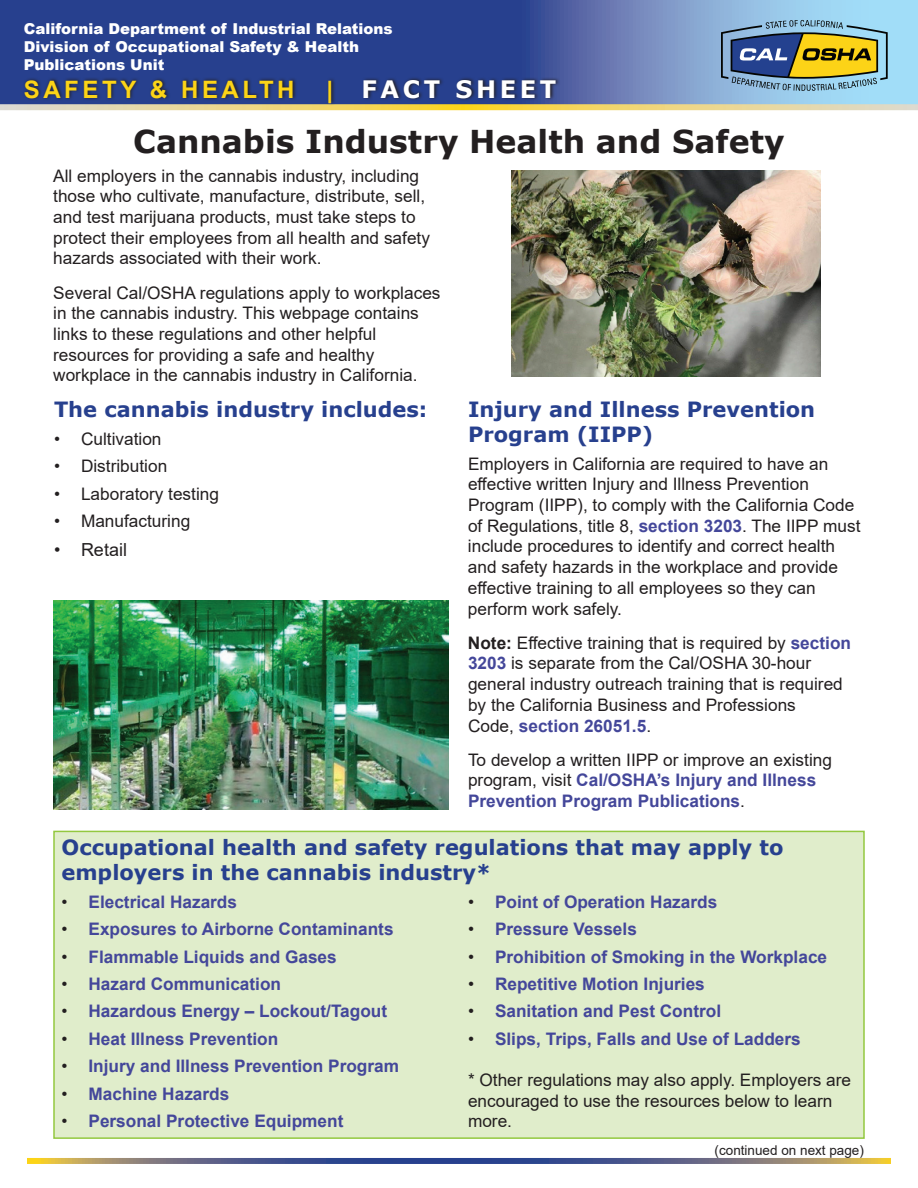
<style>
.page{position:relative;width:918px;height:1188px;background:#fff}
.page>*{position:absolute;margin:0;border:0;box-sizing:border-box;transform-origin:0 0}
.Title_of_fact_sheet{font:700 31.5px "Verdana";color:#231f20}
.t1{font:700 24px "Arial";letter-spacing:.15em;color:#fcd417}
.t2{font:700 24px "Verdana";letter-spacing:.15em;color:#fff}
.Header__top___H2{font:700 21px/25.2px "Verdana";color:#27408e}
.t3{font:18px "Arial";color:#231f20}
.Header__top___H2-2{font:17.25px/20.7px "Arial";color:#231f20}
.t4{font:700 17.25px/20.7px "Arial";color:#44479a}
.t5{font:900 15px/18px "Arial";color:#fff}
.t6{font:13.5px "Arial";color:#231f20}
.s1{font-family:"Arial";color:#fcd417}
.s2{font-weight:700;color:#44479a}
.s3{font-weight:700}
.s4{font-weight:400;color:#231f20}
</style>
<div class="page">
<svg style="left:0;top:0;width:918px;height:110px;background:#526ba4"></svg>
<svg style="left:721px;top:20px;width:167px;height:71px;background:#859687"></svg>
<svg style="left:22px;top:77px;width:539px;height:29px;background:#334377"></svg>
<svg style="left:27px;top:1158px;width:864px;height:6px;background:#696b7e"></svg>
<img style="left:512px;top:171px;width:308px;height:205px">
<img style="left:53px;top:600px;width:395px;height:210px">
<div style="left:54px;top:831px;width:810px;height:307px;background:#e0edcb"></div>
<div style="left:53px;top:831px;width:812px;height:308px;border:2px solid #93c83f"></div>
<p class="t5" style="left:24px;top:20px;width:370px">California Department of Industrial Relations<br>Division of Occupational Safety &amp; Health<br>Publications Unit</p>
<p class="t1" style="left:24px;top:72px;width:272px">SAFETY &amp; HEALTH</p>
<p class="t2" style="left:326px;top:72px;width:231px"><span class="s1">|</span> FACT SHEET</p>
<h1 class="Title_of_fact_sheet" style="left:133px;top:119px;width:653px">Cannabis Industry Health and Safety</h1>
<p class="Header__top___H2-2" style="left:53px;top:165px;width:378px">All employers in the cannabis industry, including those who cultivate, manufacture, distribute, sell, and test marijuana products, must take steps to protect their employees from all health and safety hazards associated with their work.</p>
<p class="Header__top___H2-2" style="left:53px;top:282px;width:389px">Several Cal/OSHA regulations apply to workplaces in the cannabis industry. This webpage contains links to these regulations and other helpful resources for providing a safe and healthy workplace in the cannabis industry in California.</p>
<h2 class="Header__top___H2" style="left:468px;top:396px;width:349px">Injury and Illness Prevention<br>Program (IIPP)</h2>
<p class="Header__top___H2-2" style="left:468px;top:453px;width:394px">Employers in California are required to have an effective written Injury and Illness Prevention Program (IIPP), to comply with the California Code of Regulations, title 8, <span class="s2">section 3203</span>. The IIPP must include procedures to identify and correct health and safety hazards in the workplace and provide effective training to all employees so they can perform work safely.</p>
<p class="Header__top___H2-2" style="left:468px;top:632px;width:385px"><span class="s3">Note:</span> Effective training that is required by <span class="s2">section 3203</span> is separate from the Cal/OSHA 30-hour general industry outreach training that is required by the California Business and Professions<br>Code, <span class="s2">section 26051.5</span>.</p>
<p class="t4" style="left:468px;top:750px;width:366px"><span class="s4">To develop a written IIPP or improve an existing program, visit</span> Cal/OSHA’s Injury and Illness<br>Prevention Program Publications<span class="s4">.</span></p>
<h2 class="Header__top___H2" style="left:62px;top:834px;width:723px">Occupational health and safety regulations that may apply to employers in the cannabis industry*</h2>
<p class="t4" style="left:62px;top:891px;width:177px"><span class="s4">•</span> Electrical Hazards</p>
<p class="t4" style="left:62px;top:919px;width:334px"><span class="s4">•</span> Exposures to Airborne Contaminants</p>
<p class="t4" style="left:62px;top:946px;width:277px"><span class="s4">•</span> Flammable Liquids and Gases</p>
<p class="t4" style="left:62px;top:974px;width:221px"><span class="s4">•</span> Hazard Communication</p>
<p class="t4" style="left:62px;top:1001px;width:327px"><span class="s4">•</span> Hazardous Energy – Lockout/Tagout</p>
<p class="t4" style="left:62px;top:1029px;width:218px"><span class="s4">•</span> Heat Illness Prevention</p>
<p class="t4" style="left:62px;top:1056px;width:339px"><span class="s4">•</span> Injury and Illness Prevention Program</p>
<p class="t4" style="left:62px;top:1084px;width:169px"><span class="s4">•</span> Machine Hazards</p>
<p class="t4" style="left:62px;top:1111px;width:283px"><span class="s4">•</span> Personal Protective Equipment</p>
<h2 class="Header__top___H2" style="left:54px;top:397px;width:375px">The cannabis industry includes:</h2>
<p class="Header__top___H2-2" style="left:54px;top:428px;width:109px">• Cultivation</p>
<p class="Header__top___H2-2" style="left:54px;top:456px;width:115px">• Distribution</p>
<p class="Header__top___H2-2" style="left:54px;top:483px;width:167px">• Laboratory testing</p>
<p class="Header__top___H2-2" style="left:54px;top:511px;width:138px">• Manufacturing</p>
<p class="t3" style="left:54px;top:537px;width:75px">• Retail</p>
<p class="t4" style="left:468px;top:891px;width:251px"><span class="s4">•</span> Point of Operation Hazards</p>
<p class="t4" style="left:468px;top:919px;width:170px"><span class="s4">•</span> Pressure Vessels</p>
<p class="t4" style="left:468px;top:946px;width:361px"><span class="s4">•</span> Prohibition of Smoking in the Workplace</p>
<p class="t4" style="left:468px;top:974px;width:238px"><span class="s4">•</span> Repetitive Motion Injuries</p>
<p class="t4" style="left:468px;top:1001px;width:255px"><span class="s4">•</span> Sanitation and Pest Control</p>
<p class="t4" style="left:468px;top:1029px;width:334px"><span class="s4">•</span> Slips, Trips, Falls and Use of Ladders</p>
<h2 class="Header__top___H2-2" style="left:468px;top:1069px;width:385px">* Other regulations may also apply. Employers are encouraged to use the resources below to learn more.</h2>
<p class="t6" style="left:715px;top:1141px;width:151px">(continued on next page)</p>
</div>
